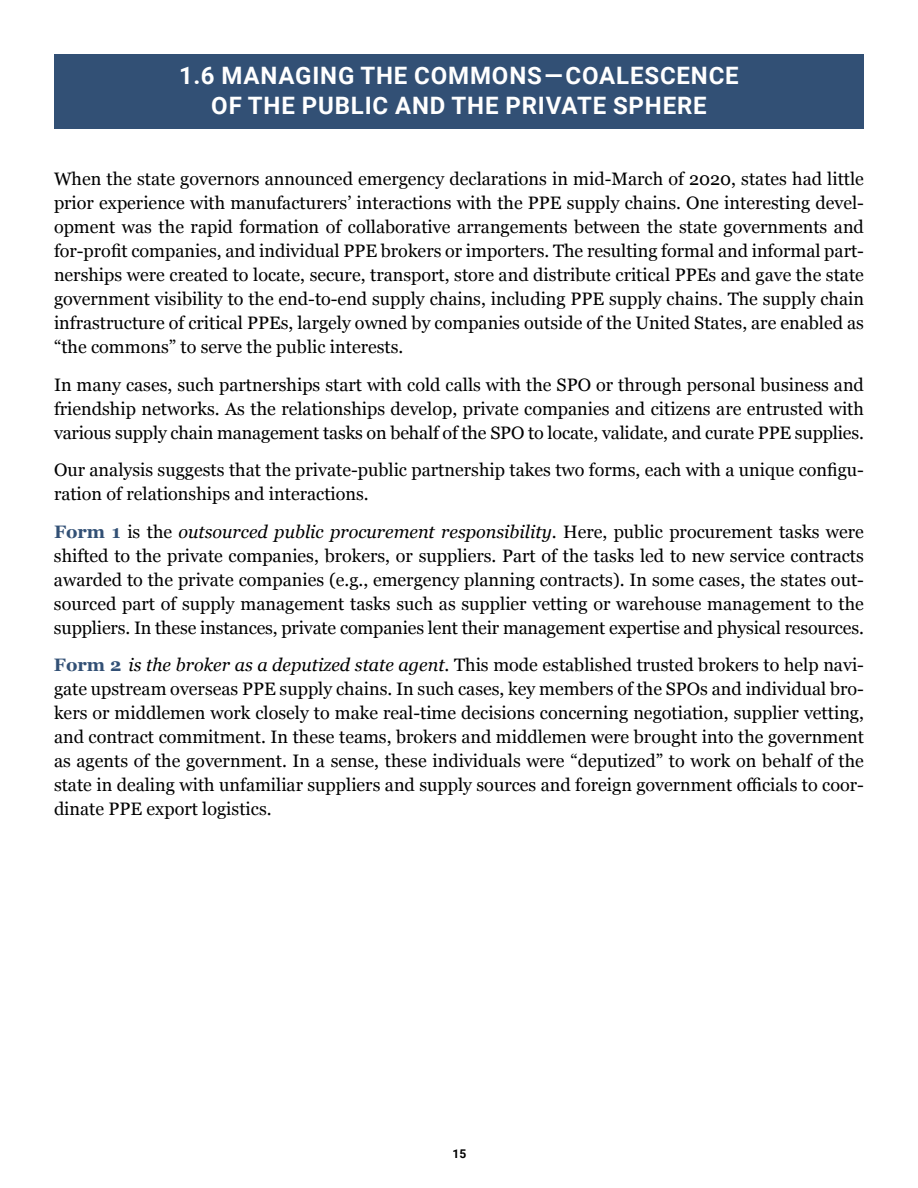
<style>
.page{position:relative;width:918px;height:1188px;background:#fff}
.page>*{position:absolute;margin:0;border:0;box-sizing:border-box;transform-origin:0 0}
.t1{font:700 24px/30px "Roboto";letter-spacing:.035em;color:#fff;text-align:center}
.t2{font:18px/24px "Georgia";color:#000;text-align:justify}
.t3{font:700 12px "Roboto";color:#000}
.s1{font-weight:700;color:#325075}
.s2{font-style:italic}
</style>
<div class="page">
<div style="left:54px;top:54px;width:810px;height:75px;background:#325075"></div>
<h1 class="t1" style="left:179px;top:60px;width:561px">1.6 MANAGING THE COMMONS—COALESCENCE<br>OF THE PUBLIC AND THE PRIVATE SPHERE</h1>
<p class="t2" style="left:54px;top:166px;width:811px">When the state governors announced emergency declarations in mid-March of 2020, states had little prior experience with manufacturers’ interactions with the PPE supply chains. One interesting devel&shy;opment was the rapid formation of collaborative arrangements between the state governments and for-profit companies, and individual PPE brokers or importers. The resulting formal and informal part&shy;nerships were created to locate, secure, transport, store and distribute critical PPEs and gave the state government visibility to the end-to-end supply chains, including PPE supply chains. The supply chain infrastructure of critical PPEs, largely owned by companies outside of the United States, are enabled as “the commons” to serve the public interests.</p>
<p class="t2" style="left:54px;top:372px;width:811px">In many cases, such partnerships start with cold calls with the SPO or through personal business and friendship networks. As the relationships develop, private companies and citizens are entrusted with various supply chain management tasks on behalf of the SPO to locate, validate, and curate PPE supplies.</p>
<p class="t2" style="left:54px;top:457px;width:811px">Our analysis suggests that the private-public partnership takes two forms, each with a unique configu&shy;ration of relationships and interactions.</p>
<p class="t2" style="left:54px;top:519px;width:811px"><span class="s1">Form 1</span> is the <span class="s2">outsourced public procurement responsibility</span>. Here, public procurement tasks were shifted to the private companies, brokers, or suppliers. Part of the tasks led to new service contracts awarded to the private companies (e.g., emergency planning contracts). In some cases, the states out&shy;sourced part of supply management tasks such as supplier vetting or warehouse management to the suppliers. In these instances, private companies lent their management expertise and physical resources.</p>
<p class="t2" style="left:54px;top:652px;width:812px"><span class="s1">Form 2</span> <span class="s2">is the broker as a deputized state agent</span>. This mode established trusted brokers to help navi&shy;gate upstream overseas PPE supply chains. In such cases, key members of the SPOs and individual bro&shy;kers or middlemen work closely to make real-time decisions concerning negotiation, supplier vetting, and contract commitment. In these teams, brokers and middlemen were brought into the government as agents of the government. In a sense, these individuals were “deputized” to work on behalf of the state in dealing with unfamiliar suppliers and supply sources and foreign government officials to coor&shy;dinate PPE export logistics.</p>
<p class="t3" style="left:453px;top:1145px;width:15px">15</p>
</div>
